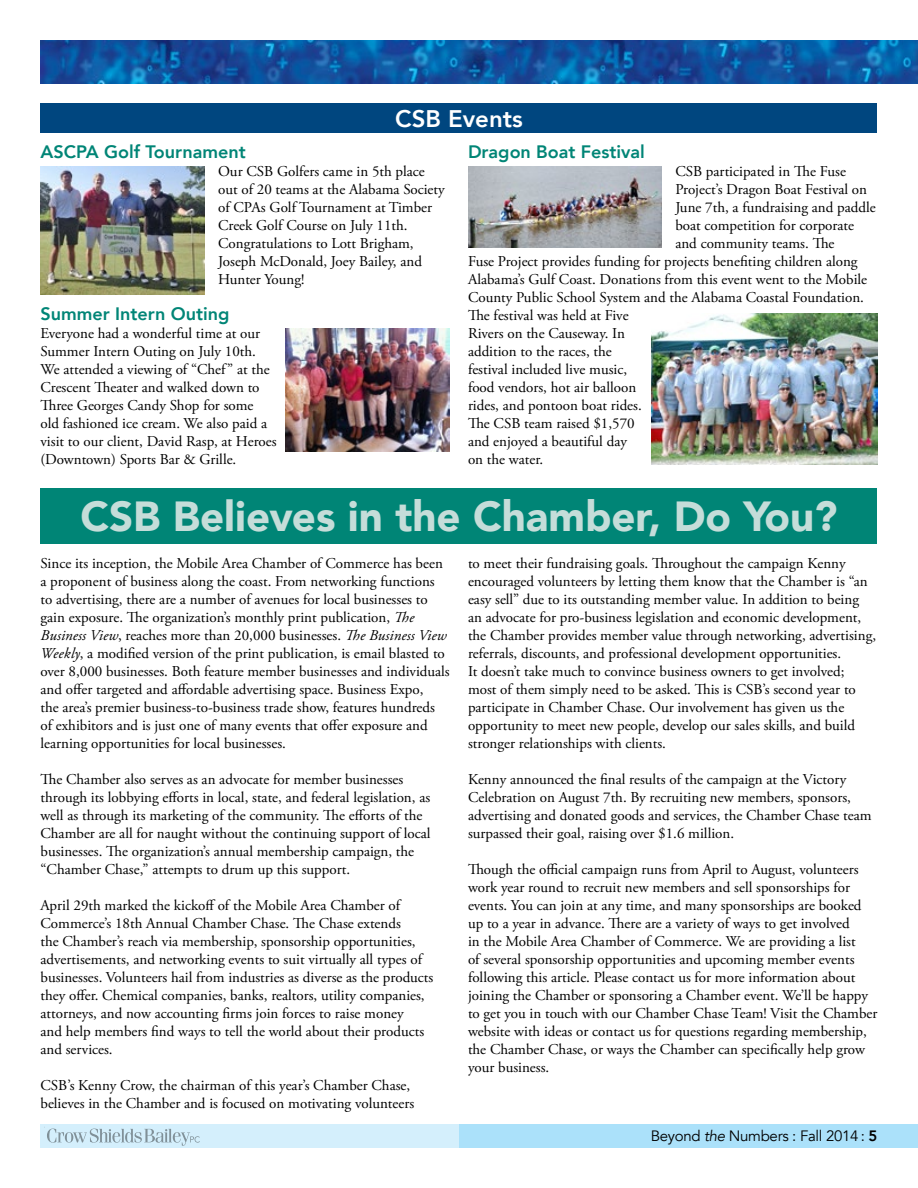
<style>
.page{position:relative;width:918px;height:1188px;background:#fff}
.page>*{position:absolute;margin:0;border:0;box-sizing:border-box;transform-origin:0 0}
.t1{font:900 42px "Avenir";color:#c5ddd9}
.t2{font:800 24px "Avenir";color:#fff}
.t3{font:800 18px "Avenir";color:#008576}
.t4{font:15px/18px "Adobe Garamond Pro";color:#000}
.t5{font:15px "Avenir";letter-spacing:-.02em;color:#000}
.s1{font-style:italic}
.s2{font-weight:800}
</style>
<div class="page">
<img style="left:40px;top:40px;width:878px;height:43px">
<div style="left:40px;top:1124px;width:601px;height:24px;background:#d4effc"></div>
<svg style="left:47px;top:1129px;width:153px;height:17px"></svg>
<div style="left:459px;top:1124px;width:459px;height:24px;background:#abe1fa"></div>
<img style="left:40px;top:166px;width:165px;height:129px">
<img style="left:468px;top:166px;width:194px;height:81px">
<img style="left:286px;top:329px;width:164px;height:122px">
<img style="left:651px;top:314px;width:227px;height:151px">
<div style="left:40px;top:489px;width:838px;height:55px;background:#008576"></div>
<div style="left:40px;top:104px;width:838px;height:29px;background:#00467f"></div>
<h2 class="t2" style="left:395px;top:100px;width:129px">CSB Events</h2>
<p class="t3" style="left:40px;top:137px;width:207px">ASCPA Golf Tournament</p>
<p class="t4" style="left:218px;top:162px;width:228px">Our CSB Golfers came in 5th place out of 20 teams at the Alabama Society of CPAs Golf Tournament at Timber<br>Creek Golf Course on July 11th.<br>Congratulations to Lott Brigham,<br>Joseph McDonald, Joey Bailey, and<br>Hunter Young!</p>
<p class="t3" style="left:40px;top:299px;width:190px">Summer Intern Outing</p>
<p class="t4" style="left:40px;top:324px;width:238px">Everyone had a wonderful time at our Summer Intern Outing on July 10th.<br>We attended a viewing of “Chef” at the Crescent Theater and walked down to Three Georges Candy Shop for some<br>old fashioned ice cream. We also paid a visit to our client, David Rasp, at Heroes (Downtown) Sports Bar &amp; Grille.</p>
<p class="t3" style="left:468px;top:137px;width:178px">Dragon Boat Festival</p>
<p class="t4" style="left:675px;top:162px;width:172px">CSB participated in The Fuse</p>
<p class="t4" style="left:675px;top:180px;width:193px">Project’s Dragon Boat Festival on</p>
<p class="t4" style="left:675px;top:198px;width:202px">June 7th, a fundraising and paddle</p>
<p class="t4" style="left:675px;top:216px;width:180px">boat competition for corporate</p>
<p class="t4" style="left:675px;top:234px;width:161px">and community teams. The</p>
<p class="t4" style="left:468px;top:252px;width:391px">Fuse Project provides funding for projects benefiting children along</p>
<p class="t4" style="left:468px;top:270px;width:401px">Alabama’s Gulf Coast. Donations from this event went to the Mobile</p>
<p class="t4" style="left:468px;top:288px;width:398px">County Public School System and the Alabama Coastal Foundation.</p>
<p class="t4" style="left:468px;top:306px;width:162px">The festival was held at Five</p>
<p class="t4" style="left:468px;top:324px;width:158px">Rivers on the Causeway. In</p>
<p class="t4" style="left:468px;top:342px;width:145px">addition to the races, the</p>
<p class="t4" style="left:468px;top:360px;width:161px">festival included live music,</p>
<p class="t4" style="left:468px;top:378px;width:170px">food vendors, hot air balloon</p>
<p class="t4" style="left:468px;top:396px;width:175px">rides, and pontoon boat rides.</p>
<p class="t4" style="left:468px;top:414px;width:168px">The CSB team raised $1,570</p>
<p class="t4" style="left:468px;top:432px;width:161px">and enjoyed a beautiful day</p>
<p class="t4" style="left:468px;top:450px;width:77px">on the water.</p>
<h1 class="t1" style="left:80px;top:480px;width:759px">CSB Believes in the Chamber, Do You?</h1>
<p class="t4" style="left:40px;top:554px;width:411px">Since its inception, the Mobile Area Chamber of Commerce has been a proponent of business along the coast. From networking functions to advertising, there are a number of avenues for local businesses to gain exposure. The organization’s monthly print publication, <span class="s1">The Business View</span>, reaches more than 20,000 businesses. <span class="s1">The Business View Weekly</span>, a modified version of the print publication, is email blasted to over 8,000 businesses. Both feature member businesses and individuals and offer targeted and affordable advertising space. Business Expo,<br>the area’s premier business-to-business trade show, features hundreds of exhibitors and is just one of many events that offer exposure and learning opportunities for local businesses.</p>
<p class="t4" style="left:40px;top:770px;width:392px">The Chamber also serves as an advocate for member businesses through its lobbying efforts in local, state, and federal legislation, as well as through its marketing of the community. The efforts of the Chamber are all for naught without the continuing support of local businesses. The organization’s annual membership campaign, the “Chamber Chase,” attempts to drum up this support.</p>
<p class="t4" style="left:40px;top:896px;width:394px">April 29th marked the kickoff of the Mobile Area Chamber of Commerce’s 18th Annual Chamber Chase. The Chase extends<br>the Chamber’s reach via membership, sponsorship opportunities, advertisements, and networking events to suit virtually all types of businesses. Volunteers hail from industries as diverse as the products they offer. Chemical companies, banks, realtors, utility companies, attorneys, and now accounting firms join forces to raise money<br>and help members find ways to tell the world about their products and services.</p>
<p class="t4" style="left:40px;top:1076px;width:375px">CSB’s Kenny Crow, the chairman of this year’s Chamber Chase, believes in the Chamber and is focused on motivating volunteers</p>
<p class="t4" style="left:468px;top:554px;width:410px">to meet their fundraising goals. Throughout the campaign Kenny encouraged volunteers by letting them know that the Chamber is “an easy sell” due to its outstanding member value. In addition to being an advocate for pro-business legislation and economic development, the Chamber provides member value through networking, advertising, referrals, discounts, and professional development opportunities.<br>It doesn’t take much to convince business owners to get involved; most of them simply need to be asked. This is CSB’s second year to participate in Chamber Chase. Our involvement has given us the opportunity to meet new people, develop our sales skills, and build stronger relationships with clients.</p>
<p class="t4" style="left:468px;top:770px;width:405px">Kenny announced the final results of the campaign at the Victory Celebration on August 7th. By recruiting new members, sponsors, advertising and donated goods and services, the Chamber Chase team surpassed their goal, raising over $1.6 million.</p>
<p class="t4" style="left:468px;top:860px;width:411px">Though the official campaign runs from April to August, volunteers work year round to recruit new members and sell sponsorships for events. You can join at any time, and many sponsorships are booked up to a year in advance. There are a variety of ways to get involved<br>in the Mobile Area Chamber of Commerce. We are providing a list<br>of several sponsorship opportunities and upcoming member events following this article. Please contact us for more information about joining the Chamber or sponsoring a Chamber event. We’ll be happy to get you in touch with our Chamber Chase Team! Visit the Chamber website with ideas or contact us for questions regarding membership, the Chamber Chase, or ways the Chamber can specifically help grow your business.</p>
<p class="t5" style="left:651px;top:1127px;width:228px">Beyond <span class="s1">the</span> Numbers : Fall 2014 : <span class="s2">5</span></p>
</div>
